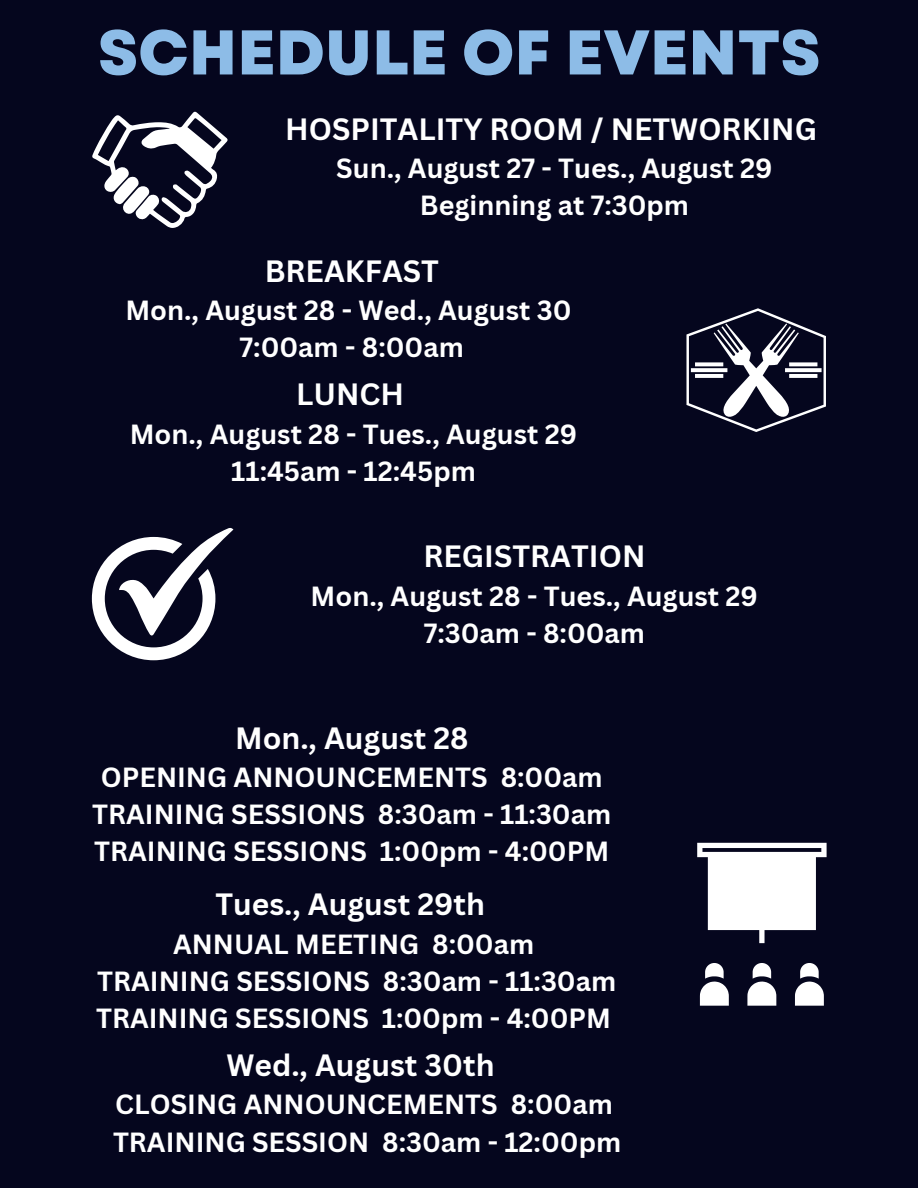
<style>
.page{position:relative;width:918px;height:1188px;background:#05061e}
.page>*{position:absolute;margin:0;border:0;box-sizing:border-box;transform-origin:0 0}
.t1{font:800 63px "Garet";color:#8dbce7}
.t2{font:700 30px "Canva Sans";color:#fff}
.t3{font:700 27px "Canva Sans";color:#fff}
</style>
<div class="page">
<svg style="left:92px;top:111px;width:136px;height:117px"></svg>
<svg style="left:795px;top:963px;width:29px;height:43px"></svg>
<svg style="left:747px;top:963px;width:29px;height:43px"></svg>
<svg style="left:700px;top:963px;width:29px;height:43px"></svg>
<svg style="left:697px;top:843px;width:130px;height:100px"></svg>
<svg style="left:686px;top:308px;width:140px;height:124px"></svg>
<svg style="left:92px;top:528px;width:141px;height:132px"></svg>
<p class="t1" style="left:98px;top:7px;width:724px">SCHEDULE OF EVENTS</p>
<p class="t2" style="left:285px;top:108px;width:533px">HOSPITALITY ROOM / NETWORKING</p>
<p class="t3" style="left:336px;top:149px;width:438px">Sun., August 27 - Tues., August 29</p>
<p class="t3" style="left:420px;top:186px;width:271px">Beginning at 7:30pm</p>
<p class="t2" style="left:265px;top:250px;width:176px">BREAKFAST</p>
<p class="t3" style="left:125px;top:291px;width:448px">Mon., August 28 - Wed., August 30</p>
<p class="t3" style="left:240px;top:328px;width:226px">7:00am - 8:00am</p>
<p class="t2" style="left:296px;top:373px;width:110px">LUNCH</p>
<p class="t3" style="left:130px;top:415px;width:449px">Mon., August 28 - Tues., August 29</p>
<p class="t3" style="left:231px;top:452px;width:246px">11:45am - 12:45pm</p>
<p class="t2" style="left:424px;top:535px;width:223px">REGISTRATION</p>
<p class="t3" style="left:311px;top:577px;width:449px">Mon., August 28 - Tues., August 29</p>
<p class="t3" style="left:424px;top:614px;width:223px">7:30am - 8:00am</p>
<p class="t2" style="left:235px;top:717px;width:235px">Mon., August 28</p>
<p class="t3" style="left:101px;top:758px;width:503px">OPENING ANNOUNCEMENTS 8:00am</p>
<p class="t3" style="left:92px;top:796px;width:520px">TRAINING SESSIONS 8:30am - 11:30am</p>
<p class="t3" style="left:94px;top:833px;width:516px">TRAINING SESSIONS 1:00pm - 4:00PM</p>
<p class="t2" style="left:215px;top:883px;width:271px">Tues., August 29th</p>
<p class="t3" style="left:173px;top:925px;width:363px">ANNUAL MEETING 8:00am</p>
<p class="t3" style="left:97px;top:962px;width:520px">TRAINING SESSIONS 8:30am - 11:30am</p>
<p class="t3" style="left:96px;top:999px;width:516px">TRAINING SESSIONS 1:00pm - 4:00PM</p>
<p class="t2" style="left:226px;top:1044px;width:270px">Wed., August 30th</p>
<p class="t3" style="left:115px;top:1086px;width:499px">CLOSING ANNOUNCEMENTS 8:00am</p>
<p class="t3" style="left:113px;top:1123px;width:510px">TRAINING SESSION 8:30am - 12:00pm</p>
</div>
